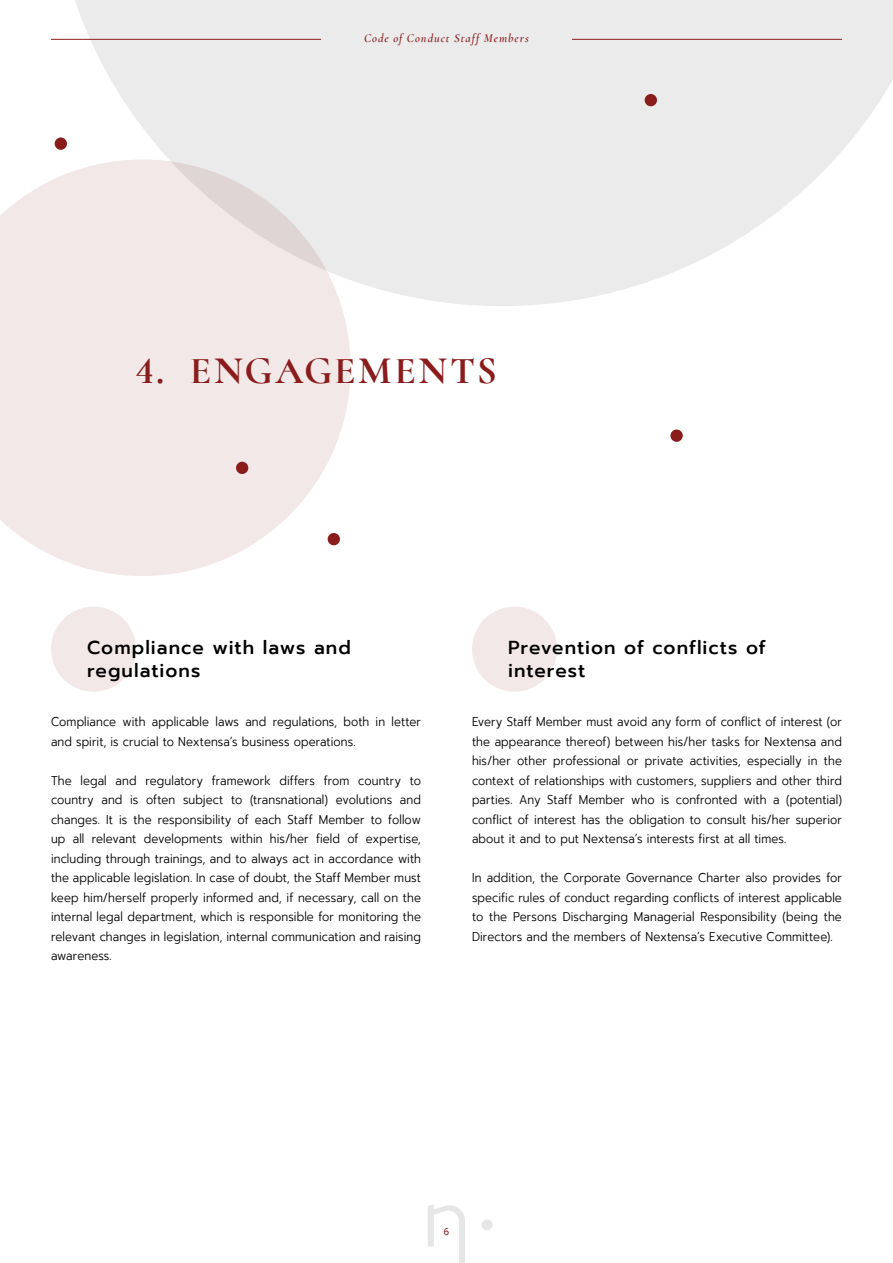
<style>
.page{position:relative;width:893px;height:1263px;background:#fff}
.page>*{position:absolute;margin:0;border:0;box-sizing:border-box;transform-origin:0 0}
.t1{font:700 39px "Cormorant";letter-spacing:.065em;color:#8a1c1c}
.t2{font:500 18.75px/22.5px "Prompt";letter-spacing:.05em;color:#000}
.t3{font:300 12.75px/19.5px "Prompt";letter-spacing:.005em;color:#000;text-align:justify;scale:.9 1}
.t4{font:italic 600 12px "Cormorant";letter-spacing:.085em;color:#8a1c1c}
.t5{font:9.75px "Prompt";color:#8a1c1c;scale:.9 1}
</style>
<div class="page">
<div style="left:482px;top:1219px;width:11px;height:11px;background:#e6e6e6;border-radius:50%"></div>
<svg style="left:428px;top:1204px;width:37px;height:59px"></svg>
<svg style="left:51px;top:0;width:842px;height:306px;fill:#ebebeb"></svg>
<svg style="left:0;top:159px;width:351px;height:417px;fill:#f3e8e8"></svg>
<div style="left:670px;top:429px;width:13px;height:13px;background:#8a1c1c;border-radius:50%"></div>
<div style="left:236px;top:462px;width:12px;height:12px;background:#8a1c1c;border-radius:50%"></div>
<div style="left:55px;top:137px;width:12px;height:13px;background:#8a1c1c;border-radius:50%"></div>
<div style="left:328px;top:533px;width:12px;height:12px;background:#8a1c1c;border-radius:50%"></div>
<div style="left:645px;top:94px;width:12px;height:12px;background:#8a1c1c;border-radius:50%"></div>
<div style="left:51px;top:607px;width:85px;height:85px;background:#f3e8e8;border-radius:50%"></div>
<div style="left:472px;top:607px;width:85px;height:85px;background:#f3e8e8;border-radius:50%"></div>
<hr style="left:572px;top:39px;width:270px;height:1px;background:#8a1c1c">
<hr style="left:51px;top:39px;width:270px;height:1px;background:#8a1c1c">
<p class="t4" style="left:364px;top:31px;width:166px">Code of Conduct Staff Members</p>
<h1 class="t1" style="left:136px;top:346px;width:362px">4. ENGAGEMENTS</h1>
<h2 class="t2" style="left:87px;top:637px;width:265px">Compliance with laws and regulations</h2>
<p class="t3" style="left:51px;top:712px;width:413px">Compliance with applicable laws and regulations, both in letter and spirit, is crucial to Nextensa’s business operations.</p>
<p class="t3" style="left:51px;top:770px;width:413px">The legal and regulatory framework differs from country to country and is often subject to (transnational) evolutions and changes. It is the responsibility of each Staff Member to follow up all relevant developments within his/her field of expertise, including through trainings, and to always act in accordance with the applicable legislation. In case of doubt, the Staff Member must keep him/herself properly informed and, if necessary, call on the internal legal department, which is responsible for monitoring the relevant changes in legislation, internal communication and raising awareness.</p>
<h2 class="t2" style="left:508px;top:637px;width:259px">Prevention of conflicts of interest</h2>
<p class="t3" style="left:472px;top:712px;width:413px">Every Staff Member must avoid any form of conflict of interest (or the appearance thereof) between his/her tasks for Nextensa and his/her other professional or private activities, especially in the context of relationships with customers, suppliers and other third parties. Any Staff Member who is confronted with a (potential) conflict of interest has the obligation to consult his/her superior about it and to put Nextensa’s interests first at all times.</p>
<p class="t3" style="left:472px;top:868px;width:413px">In addition, the Corporate Governance Charter also provides for specific rules of conduct regarding conflicts of interest applicable to the Persons Discharging Managerial Responsibility (being the Directors and the members of Nextensa’s Executive Committee).</p>
<p class="t5" style="left:444px;top:1224px;width:7px">6</p>
</div>
